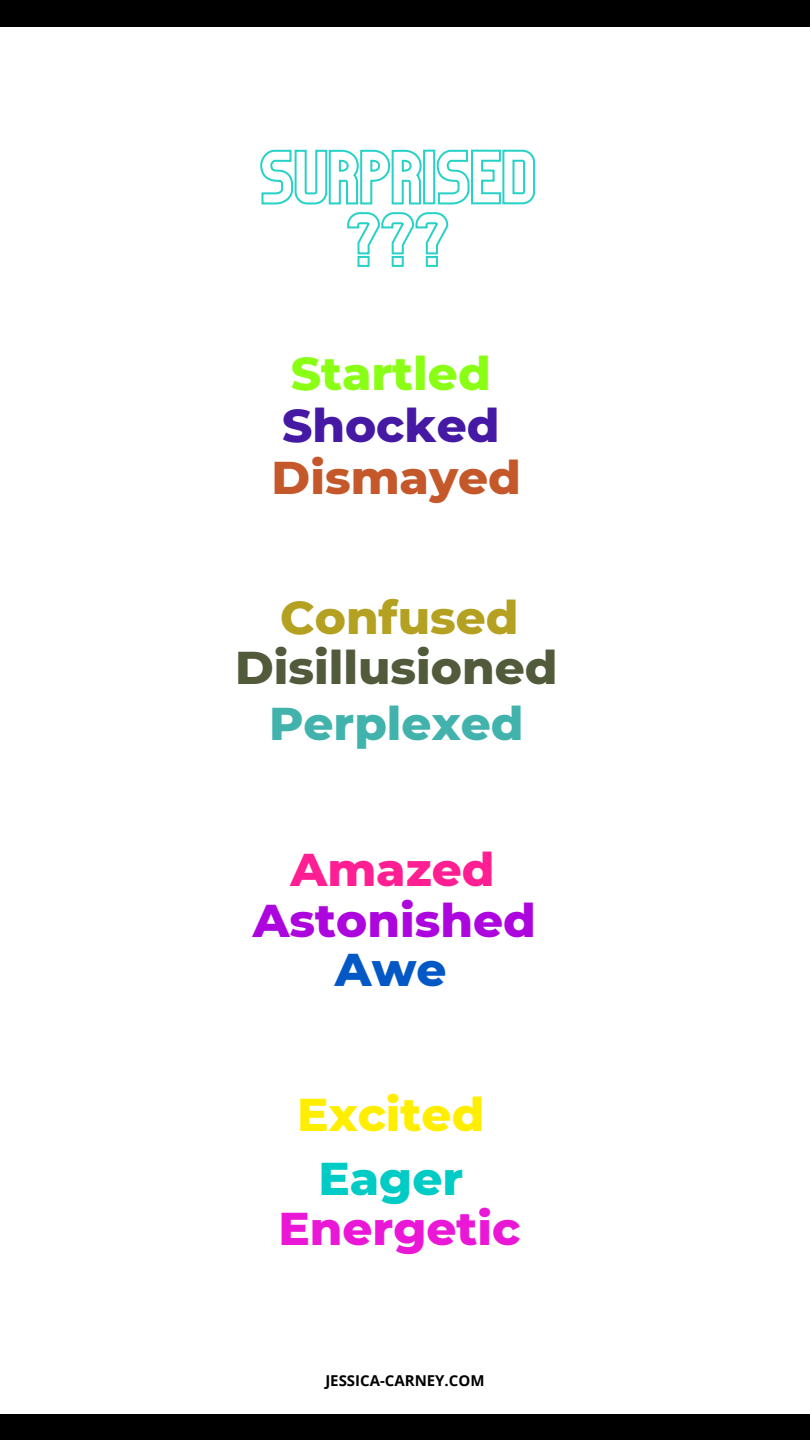
<style>
.page{position:relative;width:810px;height:1440px;background:#000}
.page>*{position:absolute;margin:0;border:0;box-sizing:border-box;transform-origin:0 0}
.t1{font:800 46.9px "Montserrat";color:#515a3a}
.t2{font:800 46.9px "Montserrat";color:#ac05de}
.t3{font:800 46.9px "Montserrat";color:#42b3ac}
.t4{font:800 46.9px "Montserrat";color:#eb17d6}
.t5{font:800 46.9px "Montserrat";color:#c4582a}
.t6{font:800 46.9px "Montserrat";color:#8aff15}
.t7{font:800 46.9px "Montserrat";color:#b4a121}
.t8{font:800 46.9px "Montserrat";color:#4519a4}
.t9{font:800 46.9px "Montserrat";color:#fe0}
.t10{font:800 46.9px "Montserrat";color:#ff1f92}
.t11{font:800 46.9px "Montserrat";color:#00cbc4}
.t12{font:800 46.9px "Montserrat";color:#0458c6}
.t13{font:700 15px "Open Sans";color:#000}
</style>
<div class="page">
<div style="left:0;top:27px;width:810px;height:1387px;background:#fff"></div>
<svg style="left:260px;top:149px;width:276px;height:118px"></svg>
<p class="t6" style="left:291px;top:344px;width:201px">Startled</p>
<p class="t8" style="left:282px;top:397px;width:219px">Shocked</p>
<p class="t5" style="left:272px;top:448px;width:251px">Dismayed</p>
<p class="t7" style="left:280px;top:588px;width:240px">Confused</p>
<p class="t1" style="left:235px;top:639px;width:324px">Disillusioned</p>
<p class="t3" style="left:269px;top:695px;width:256px">Perplexed</p>
<p class="t10" style="left:291px;top:840px;width:206px">Amazed</p>
<p class="t2" style="left:253px;top:891px;width:285px">Astonished</p>
<p class="t12" style="left:335px;top:941px;width:113px">Awe</p>
<p class="t9" style="left:297px;top:1085px;width:189px">Excited</p>
<p class="t11" style="left:318px;top:1150px;width:146px">Eager</p>
<p class="t4" style="left:278px;top:1200px;width:243px">Energetic</p>
<p class="t13" style="left:325px;top:1370px;width:161px">JESSICA-CARNEY.COM</p>
</div>
